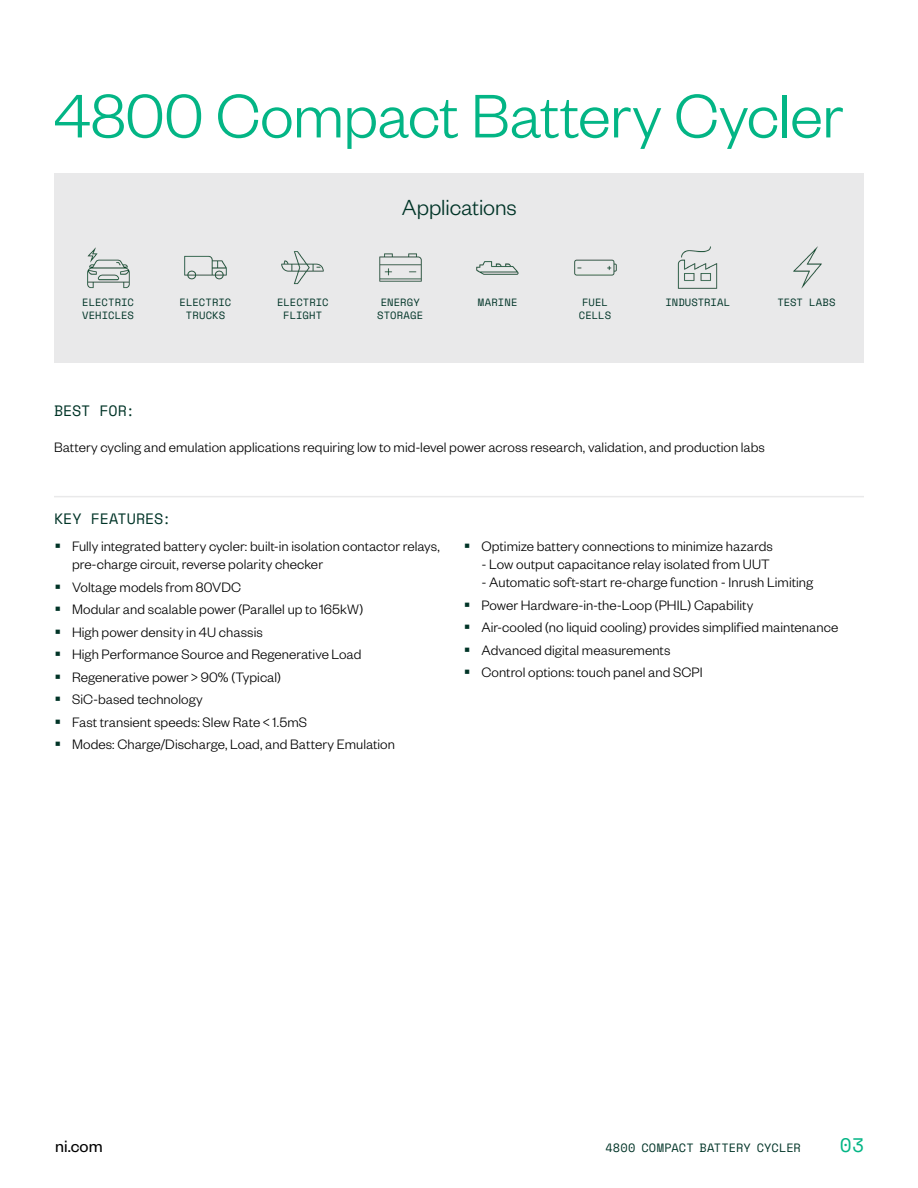
<style>
.page{position:relative;width:918px;height:1188px;background:#fff}
.page>*{position:absolute;margin:0;border:0;box-sizing:border-box;transform-origin:0 0}
.H1_SANS_45_45_Light__Green{font:300 67.5px "Founders Grotesk";letter-spacing:-.01em;color:#03b585}
.H3_SANS_16_16__Light__Forest{font:300 24px "Founders Grotesk";letter-spacing:-.005em;color:#003427}
.t1{font:19.5px "Space Mono";color:#03b585}
.t2{font:18px "Founders Grotesk";color:#000}
.Body_Bullet__Sans_10_12__Light{font:300 15px/18px "Founders Grotesk";letter-spacing:.005em;color:#000}
.SPACE_MONO_10_12__Rule_Above{font:15px "Space Mono";letter-spacing:.005em;color:#003427}
.Technical_Headings__Space_Mono_10_12{font:15px "Space Mono";letter-spacing:-.005em;color:#003427}
.t3{font:12px "Space Mono";letter-spacing:.005em;color:#003427}
.Technical_Headings__Space_Mono_8_10{font:10.5px/12.6px "Space Mono";letter-spacing:.005em;color:#003427;text-align:center}
</style>
<div class="page">
<hr style="left:54px;top:496px;width:810px;height:1px;background:#e9e9ea">
<div style="left:55px;top:173px;width:809px;height:190px;background:#e9e9ea"></div>
<img style="left:87px;top:247px;width:43px;height:42px">
<img style="left:184px;top:255px;width:43px;height:25px">
<img style="left:281px;top:251px;width:43px;height:34px">
<img style="left:379px;top:253px;width:43px;height:29px">
<img style="left:476px;top:261px;width:43px;height:14px">
<img style="left:574px;top:259px;width:43px;height:17px">
<img style="left:677px;top:246px;width:41px;height:43px">
<img style="left:793px;top:246px;width:29px;height:43px">
<h1 class="H1_SANS_45_45_Light__Green" style="left:54px;top:75px;width:791px">4800 Compact Battery Cycler</h1>
<h3 class="H3_SANS_16_16__Light__Forest" style="left:402px;top:193px;width:116px">Applications</h3>
<p class="Technical_Headings__Space_Mono_8_10" style="left:82px;top:296px;width:53px;text-align:left">ELECTRIC<br>VEHICLES</p>
<p class="Technical_Headings__Space_Mono_8_10" style="left:180px;top:296px;width:53px">ELECTRIC<br>TRUCKS</p>
<p class="Technical_Headings__Space_Mono_8_10" style="left:277px;top:296px;width:53px">ELECTRIC<br>FLIGHT</p>
<p class="Technical_Headings__Space_Mono_8_10" style="left:377px;top:296px;width:48px">ENERGY<br>STORAGE</p>
<p class="Technical_Headings__Space_Mono_8_10" style="left:478px;top:296px;width:41px">MARINE</p>
<p class="Technical_Headings__Space_Mono_8_10" style="left:579px;top:296px;width:34px">FUEL<br>CELLS</p>
<p class="Technical_Headings__Space_Mono_8_10" style="left:666px;top:296px;width:66px">INDUSTRIAL</p>
<p class="Technical_Headings__Space_Mono_8_10" style="left:777px;top:296px;width:60px">TEST LABS</p>
<p class="Technical_Headings__Space_Mono_10_12" style="left:54px;top:400px;width:83px">BEST FOR:</p>
<p class="Body_Bullet__Sans_10_12__Light" style="left:54px;top:438px;width:713px">Battery cycling and emulation applications requiring low to mid-level power across research, validation, and production labs</p>
<p class="SPACE_MONO_10_12__Rule_Above" style="left:54px;top:508px;width:119px">KEY FEATURES:</p>
<p class="Body_Bullet__Sans_10_12__Light" style="left:72px;top:537px;width:369px">Fully integrated battery cycler: built-in isolation contactor relays, pre-charge circuit, reverse polarity checker</p>
<p class="Body_Bullet__Sans_10_12__Light" style="left:72px;top:577px;width:171px">Voltage models from 80VDC</p>
<p class="Body_Bullet__Sans_10_12__Light" style="left:72px;top:600px;width:293px">Modular and scalable power (Parallel up to 165kW)</p>
<p class="Body_Bullet__Sans_10_12__Light" style="left:72px;top:622px;width:192px">High power density in 4U chassis</p>
<p class="Body_Bullet__Sans_10_12__Light" style="left:72px;top:645px;width:291px">High Performance Source and Regenerative Load</p>
<p class="Body_Bullet__Sans_10_12__Light" style="left:72px;top:667px;width:211px">Regenerative power &gt; 90% (Typical)</p>
<p class="Body_Bullet__Sans_10_12__Light" style="left:72px;top:690px;width:132px">SiC-based technology</p>
<p class="Body_Bullet__Sans_10_12__Light" style="left:72px;top:712px;width:237px">Fast transient speeds: Slew Rate &lt; 1.5mS</p>
<p class="Body_Bullet__Sans_10_12__Light" style="left:72px;top:735px;width:325px">Modes: Charge/Discharge, Load, and Battery Emulation</p>
<p class="Body_Bullet__Sans_10_12__Light" style="left:482px;top:537px;width:293px">Optimize battery connections to minimize hazards</p>
<p class="Body_Bullet__Sans_10_12__Light" style="left:482px;top:555px;width:290px">- Low output capacitance relay isolated from UUT</p>
<p class="Body_Bullet__Sans_10_12__Light" style="left:482px;top:573px;width:333px">- Automatic soft-start re-charge function - Inrush Limiting</p>
<p class="Body_Bullet__Sans_10_12__Light" style="left:482px;top:595px;width:273px">Power Hardware-in-the-Loop (PHIL) Capability</p>
<p class="Body_Bullet__Sans_10_12__Light" style="left:482px;top:618px;width:358px">Air-cooled (no liquid cooling) provides simplified maintenance</p>
<p class="Body_Bullet__Sans_10_12__Light" style="left:482px;top:640px;width:190px">Advanced digital measurements</p>
<p class="Body_Bullet__Sans_10_12__Light" style="left:482px;top:663px;width:223px">Control options: touch panel and SCPI</p>
<p class="t2" style="left:55px;top:1135px;width:49px">ni.com</p>
<p class="t3" style="left:605px;top:1139px;width:197px">4800 COMPACT BATTERY CYCLER</p>
<h3 class="t1" style="left:840px;top:1131px;width:26px">03</h3>
</div>
